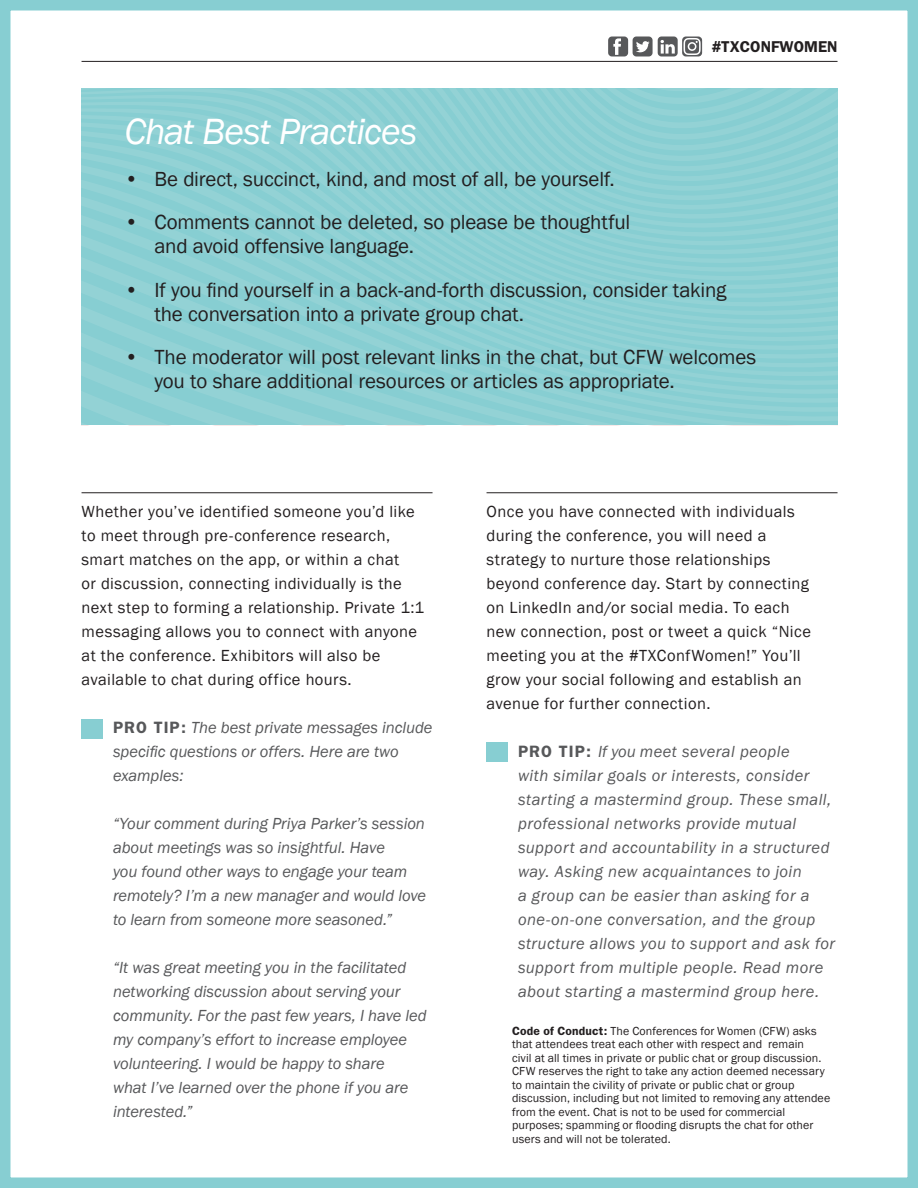
<style>
.page{position:relative;width:918px;height:1188px;background:#fff}
.page>*{position:absolute;margin:0;border:0;box-sizing:border-box;transform-origin:0 0}
.t1{font:italic 37.5px "Franklin Gothic";letter-spacing:-.025em;color:#fff}
.t2{font:21px/24px "Franklin Gothic";letter-spacing:-.01em;color:#231f20}
.t3{font:16.5px/24px "Franklin Gothic";letter-spacing:.025em;color:#231f20}
.t4{font:italic 16.5px/24px "Franklin Gothic";letter-spacing:.005em;color:#57585a}
.t5{font:italic 16.5px/24px "Franklin Gothic";letter-spacing:.025em;color:#57585a}
.t6{font:600 15.75px "Franklin Gothic";color:#231f20}
.t7{font:12px/13.5px "Franklin Gothic";letter-spacing:.01em;color:#231f20}
.s1{font-weight:600;font-style:normal}
.s2{font-weight:600}
</style>
<div class="page">
<div style="left:82px;top:88px;width:756px;height:338px;background:#8dd0d3"></div>
<hr style="left:82px;top:492px;width:351px;height:1px;background:#231f20">
<hr style="left:487px;top:492px;width:351px;height:1px;background:#231f20">
<hr style="left:82px;top:61px;width:756px;height:1px;background:#231f20">
<svg style="left:608px;top:37px;width:94px;height:19px"></svg>
<div style="left:82px;top:719px;width:21px;height:20px;background:#87ced2"></div>
<div style="left:487px;top:743px;width:21px;height:19px;background:#87ced2"></div>
<div style="left:0;top:0;width:918px;height:1188px;border:11px solid #87ced2"></div>
<p class="t6" style="left:712px;top:38px;width:127px">#TXCONFWOMEN</p>
<h1 class="t1" style="left:124px;top:115px;width:294px">Chat Best Practices</h1>
<p class="t2" style="left:124px;top:167px;width:492px">• Be direct, succinct, kind, and most of all, be yourself.</p>
<p class="t2" style="left:154px;top:211px;width:477px;text-indent:-30px">• Comments cannot be deleted, so please be thoughtful and avoid offensive language.</p>
<p class="t2" style="left:154px;top:278px;width:574px;text-indent:-30px">• If you find yourself in a back-and-forth discussion, consider taking the conversation into a private group chat.</p>
<p class="t2" style="left:154px;top:346px;width:603px;text-indent:-30px">• The moderator will post relevant links in the chat, but CFW welcomes you to share additional resources or articles as appropriate.</p>
<p class="t3" style="left:82px;top:500px;width:344px">Whether you’ve identified someone you’d like to meet through pre-conference research, smart matches on the app, or within a chat<br>or discussion, connecting individually is the next step to forming a relationship. Private 1:1 messaging allows you to connect with anyone at the conference. Exhibitors will also be available to chat during office hours.</p>
<p class="t4" style="left:113px;top:716px;width:321px"><span class="s1">PRO TIP:</span> The best private messages include specific questions or offers. Here are two examples:</p>
<p class="t4" style="left:113px;top:813px;width:315px">“Your comment during Priya Parker’s session about meetings was so insightful. Have<br>you found other ways to engage your team remotely? I’m a new manager and would love to learn from someone more seasoned.”</p>
<p class="t4" style="left:113px;top:957px;width:315px">“It was great meeting you in the facilitated networking discussion about serving your community. For the past few years, I have led my company’s effort to increase employee volunteering. I would be happy to share<br>what I’ve learned over the phone if you are interested.”</p>
<p class="t3" style="left:487px;top:500px;width:326px">Once you have connected with individuals during the conference, you will need a strategy to nurture those relationships beyond conference day. Start by connecting on LinkedIn and/or social media. To each new connection, post or tweet a quick “Nice meeting you at the #TXConfWomen!” You’ll grow your social following and establish an avenue for further connection.</p>
<p class="t5" style="left:518px;top:741px;width:319px"><span class="s1">PRO TIP:</span> If you meet several people<br>with similar goals or interests, consider starting a mastermind group. These small, professional networks provide mutual support and accountability in a structured way. Asking new acquaintances to join<br>a group can be easier than asking for a one-on-one conversation, and the group structure allows you to support and ask for support from multiple people. Read more about starting a mastermind group here.</p>
<p class="t7" style="left:512px;top:1024px;width:320px"><span class="s2">Code of Conduct:</span> The Conferences for Women (CFW) asks that attendees treat each other with respect and remain<br>civil at all times in private or public chat or group discussion.<br>CFW reserves the right to take any action deemed necessary to maintain the civility of private or public chat or group discussion, including but not limited to removing any attendee from the event. Chat is not to be used for commercial purposes; spamming or flooding disrupts the chat for other users and will not be tolerated.</p>
</div>
